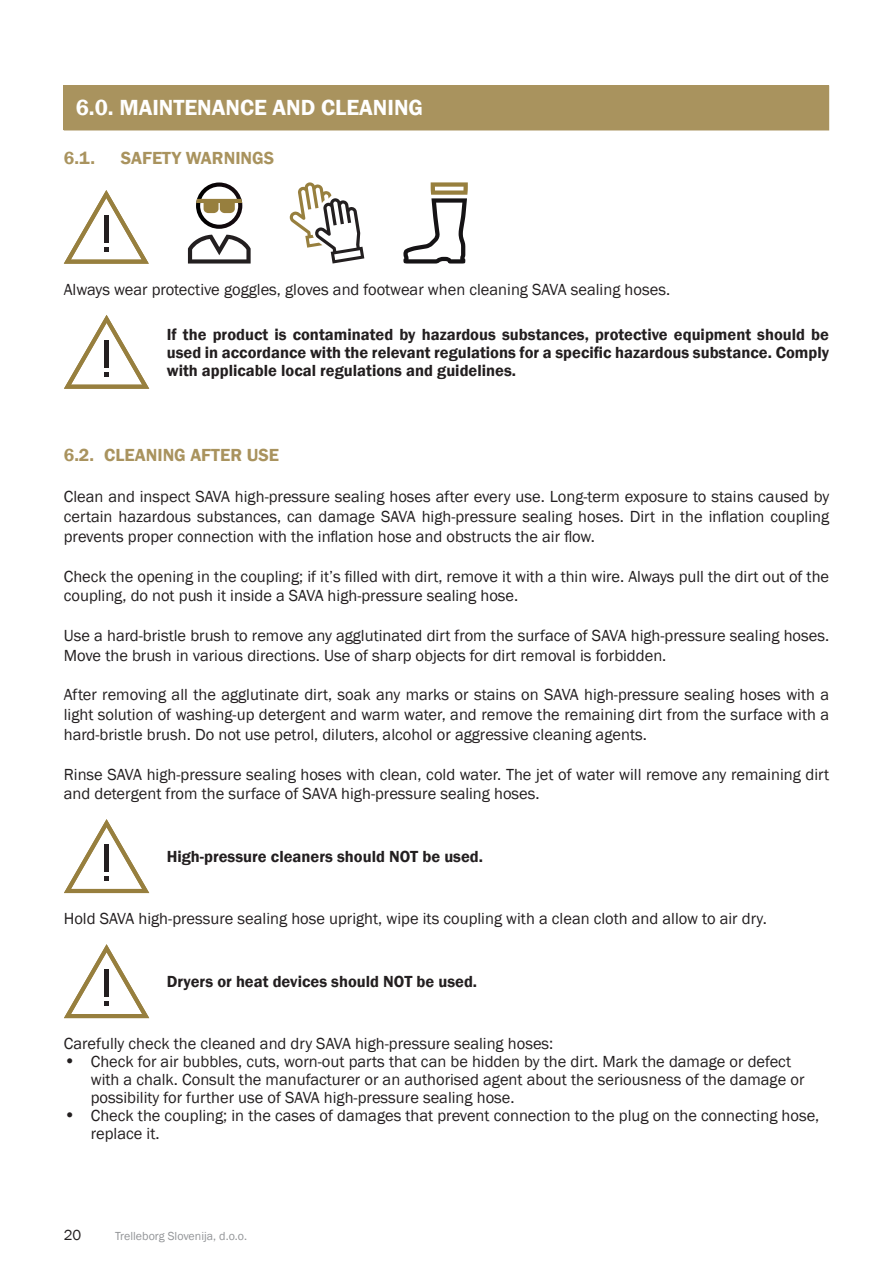
<style>
.page{position:relative;width:893px;height:1263px;background:#fff}
.page>*{position:absolute;margin:0;border:0;box-sizing:border-box;transform-origin:0 0}
.t1{font:600 22.5px "Franklin Gothic";color:#fff}
.t2{font:600 18px "Franklin Gothic";color:#a9935e}
.t3{font:16.5px/19.8px "Franklin Gothic";color:#231f20}
.t4{font:600 16.5px/18px "Franklin Gothic";color:#231f20;text-align:justify}
.t5{font:15px "Franklin Gothic";color:#231f20}
.t6{font:12px "Franklin Gothic";color:#939598}
.s1{font-size:18px}
</style>
<div class="page">
<div style="left:64px;top:85px;width:765px;height:45px;background:#a9935e"></div>
<svg style="left:188px;top:235px;width:63px;height:29px"></svg>
<svg style="left:196px;top:182px;width:46px;height:47px"></svg>
<svg style="left:289px;top:182px;width:75px;height:82px"></svg>
<svg style="left:403px;top:182px;width:65px;height:82px"></svg>
<svg style="left:64px;top:190px;width:85px;height:74px"></svg>
<svg style="left:64px;top:315px;width:85px;height:74px"></svg>
<svg style="left:64px;top:819px;width:85px;height:74px"></svg>
<svg style="left:64px;top:944px;width:85px;height:74px"></svg>
<h1 class="t1" style="left:76px;top:94px;width:347px">6.0. MAINTENANCE AND CLEANING</h1>
<p class="t2" style="left:64px;top:147px;width:33px">6.1.</p>
<p class="t2" style="left:121px;top:147px;width:155px">SAFETY WARNINGS</p>
<p class="t3" style="left:64px;top:280px;width:608px">Always wear protective goggles, gloves and footwear when cleaning SAVA sealing hoses.</p>
<p class="t4" style="left:167px;top:325px;width:664px">If the product is contaminated by hazardous substances, protective equipment should be used in accordance with the relevant regulations for a specific hazardous substance. Comply with applicable local regulations and guidelines.</p>
<p class="t2" style="left:64px;top:444px;width:217px">6.2. CLEANING AFTER USE</p>
<p class="t3" style="left:64px;top:487px;width:767px;text-align:justify">Clean and inspect SAVA high-pressure sealing hoses after every use. Long-term exposure to stains caused by certain hazardous substances, can damage SAVA high-pressure sealing hoses. Dirt in the inflation coupling prevents proper connection with the inflation hose and obstructs the air flow.</p>
<p class="t3" style="left:64px;top:566px;width:767px">Check the opening in the coupling; if it’s filled with dirt, remove it with a thin wire. Always pull the dirt out of the coupling, do not push it inside a SAVA high-pressure sealing hose.</p>
<p class="t3" style="left:64px;top:626px;width:767px">Use a hard-bristle brush to remove any agglutinated dirt from the surface of SAVA high-pressure sealing hoses.<br>Move the brush in various directions. Use of sharp objects for dirt removal is forbidden.</p>
<p class="t3" style="left:64px;top:685px;width:767px;text-align:justify">After removing all the agglutinate dirt, soak any marks or stains on SAVA high-pressure sealing hoses with a light solution of washing-up detergent and warm water, and remove the remaining dirt from the surface with a hard-bristle brush. Do not use petrol, diluters, alcohol or aggressive cleaning agents.</p>
<p class="t3" style="left:64px;top:764px;width:767px">Rinse SAVA high-pressure sealing hoses with clean, cold water. The jet of water will remove any remaining dirt and detergent from the surface of SAVA high-pressure sealing hoses.</p>
<p class="t4" style="left:167px;top:847px;width:318px">High-pressure cleaners should NOT be used.</p>
<p class="t3" style="left:64px;top:909px;width:705px">Hold SAVA high-pressure sealing hose upright, wipe its coupling with a clean cloth and allow to air dry.</p>
<p class="t4" style="left:167px;top:973px;width:312px">Dryers or heat devices should NOT be used.</p>
<p class="t3" style="left:64px;top:1034px;width:491px">Carefully check the cleaned and dry SAVA high-pressure sealing hoses:</p>
<p class="t3" style="left:91px;top:1053px;width:715px;line-height:18px;text-indent:-27px"><span class="s1">•</span> Check for air bubbles, cuts, worn-out parts that can be hidden by the dirt. Mark the damage or defect with a chalk. Consult the manufacturer or an authorised agent about the seriousness of the damage or possibility for further use of SAVA high-pressure sealing hose.</p>
<p class="t3" style="left:91px;top:1107px;width:730px;line-height:18px;text-indent:-27px"><span class="s1">•</span> Check the coupling; in the cases of damages that prevent connection to the plug on the connecting hose, replace it.</p>
<p class="t5" style="left:64px;top:1226px;width:19px">20</p>
<p class="t6" style="left:115px;top:1229px;width:133px">Trelleborg Slovenija, d.o.o.</p>
</div>
